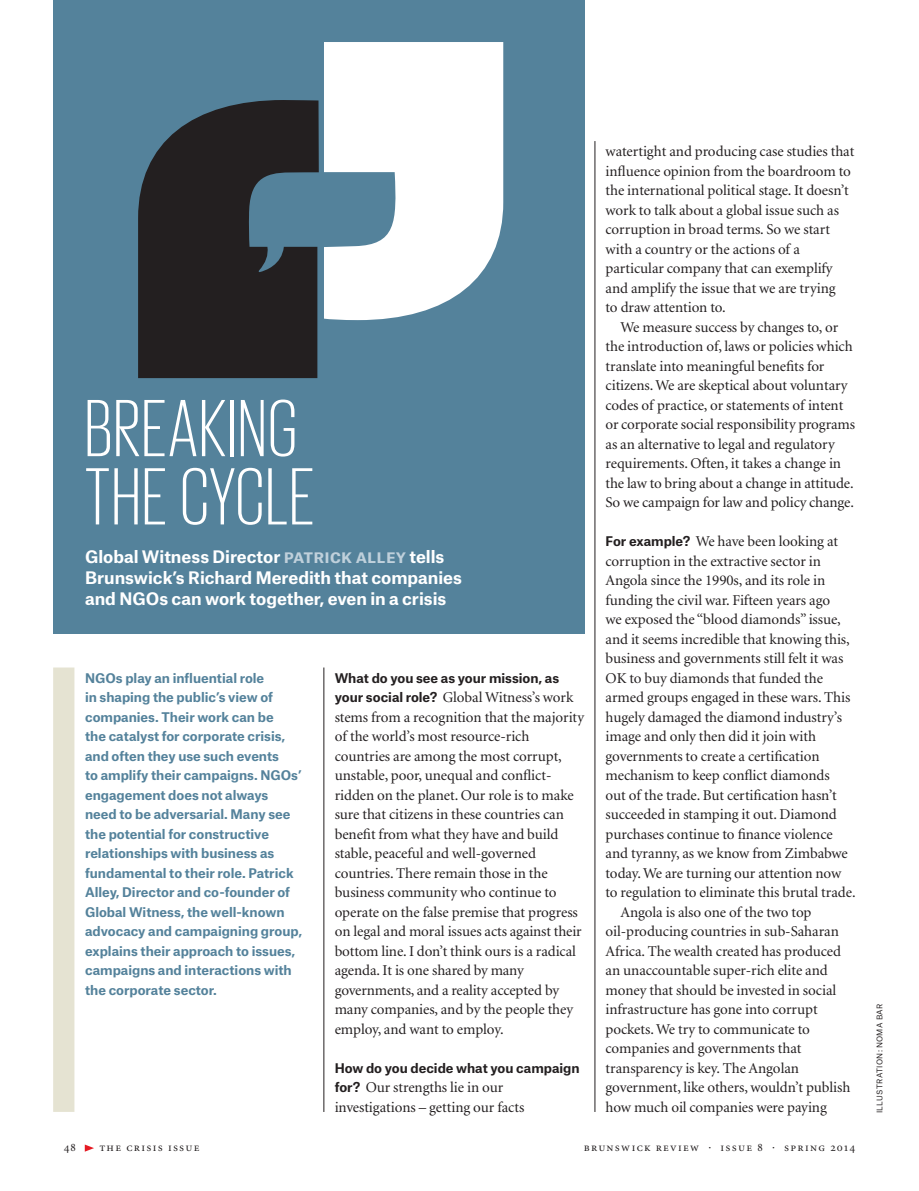
<style>
.page{position:relative;width:919px;height:1191px;background:#fff}
.page>*{position:absolute;margin:0;border:0;box-sizing:border-box;transform-origin:0 0}
.BR_Minion_BODYCOPY{font:300 82.8px "Giorgio Sans";letter-spacing:.025em;color:#fff}
.t1{font:700 16.5px/21px "Atlas Grotesk";color:#fff}
.BR_Atlas_Grotesk_bod{font:15px/19.5px "Minion";letter-spacing:-.005em;color:#231f20}
.BR_Minion_BODYCOPY-2{font:15px/19.5px "Minion";letter-spacing:-.005em;color:#231f20}
.BR_Atlas_Grotesk_bod-2{font:700 12.75px/19.5px "Atlas Grotesk";color:#54829b}
.BR_Atlas_Grotesk_bod-3{font:700 12.75px "Atlas Grotesk";color:#231f20}
.t2{font:12px "Minion Regular SC";letter-spacing:.105em;color:#231f20}
.BR_Atlas_Grotesk_GUT{font:7.5px "Atlas Grotesk";letter-spacing:.045em;color:#231f20}
.s1{color:#bfd0db}
.s2{font-family:"Atlas Grotesk";font-weight:700;font-size:12.75px}
</style>
<div class="page">
<svg style="left:85px;top:1144px;width:9px;height:7px"></svg>
<div style="left:53px;top:0;width:531px;height:634px;background:#54829b"></div>
<svg style="left:138px;top:100px;width:181px;height:278px;fill:#231f20"></svg>
<svg style="left:324px;top:42px;width:179px;height:278px;fill:#fff"></svg>
<hr style="left:594px;top:141px;width:1px;height:971px;background:#231f20">
<hr style="left:323px;top:667px;width:1px;height:445px;background:#231f20">
<div style="left:53px;top:667px;width:21px;height:445px;background:#e5e3d2"></div>
<p class="BR_Minion_BODYCOPY" style="left:85px;top:388px;width:213px">BREAKING</p>
<p class="BR_Minion_BODYCOPY" style="left:85px;top:457px;width:231px">THE CYCLE</p>
<p class="t1" style="left:85px;top:544px;width:378px">Global Witness Director <span class="s1">patrick alley</span> tells<br>Brunswick’s Richard Meredith that companies and NGOs can work together, even in a crisis</p>
<p class="BR_Atlas_Grotesk_bod-2" style="left:85px;top:667px;width:218px">NGOs play an influential role<br>in shaping the public’s view of companies. Their work can be<br>the catalyst for corporate crisis, and often they use such events<br>to amplify their campaigns. NGOs’ engagement does not always need to be adversarial. Many see the potential for constructive relationships with business as fundamental to their role. Patrick<br>Alley, Director and co-founder of<br>Global Witness, the well-known advocacy and campaigning group, explains their approach to issues, campaigns and interactions with the corporate sector.</p>
<p class="BR_Atlas_Grotesk_bod-3" style="left:334px;top:667px;width:226px">What do you see as your mission, as</p>
<p class="BR_Atlas_Grotesk_bod" style="left:334px;top:688px;width:251px"><span class="s2">your social role?</span> Global Witness’s work stems from a recognition that the majority of the world’s most resource-rich countries are among the most corrupt, unstable, poor, unequal and conflict&shy;ridden on the planet. Our role is to make sure that citizens in these countries can benefit from what they have and build stable, peaceful and well-governed countries. There remain those in the business community who continue to operate on the false premise that progress on legal and moral issues acts against their bottom line. I don’t think ours is a radical agenda. It is one shared by many governments, and a reality accepted by many companies, and by the people they employ, and want to employ.</p>
<p class="BR_Atlas_Grotesk_bod-3" style="left:334px;top:1057px;width:246px">How do you decide what you campaign</p>
<p class="BR_Atlas_Grotesk_bod" style="left:334px;top:1078px;width:191px"><span class="s2">for?</span> Our strengths lie in our investigations – getting our facts</p>
<p class="BR_Atlas_Grotesk_bod" style="left:605px;top:142px;width:250px">watertight and producing case studies that influence opinion from the boardroom to the international political stage. It doesn’t work to talk about a global issue such as corruption in broad terms. So we start with a country or the actions of a particular company that can exemplify and amplify the issue that we are trying<br>to draw attention to.</p>
<p class="BR_Minion_BODYCOPY-2" style="left:605px;top:318px;width:251px;text-indent:15px">We measure success by changes to, or the introduction of, laws or policies which translate into meaningful benefits for citizens. We are skeptical about voluntary codes of practice, or statements of intent or corporate social responsibility programs as an alternative to legal and regulatory requirements. Often, it takes a change in the law to bring about a change in attitude.<br>So we campaign for law and policy change.</p>
<p class="BR_Atlas_Grotesk_bod" style="left:605px;top:532px;width:251px"><span class="s2">For example?</span> We have been looking at corruption in the extractive sector in Angola since the 1990s, and its role in funding the civil war. Fifteen years ago<br>we exposed the “blood diamonds” issue, and it seems incredible that knowing this, business and governments still felt it was OK to buy diamonds that funded the armed groups engaged in these wars. This hugely damaged the diamond industry’s image and only then did it join with governments to create a certification mechanism to keep conflict diamonds<br>out of the trade. But certification hasn’t succeeded in stamping it out. Diamond purchases continue to finance violence and tyranny, as we know from Zimbabwe today. We are turning our attention now to regulation to eliminate this brutal trade.</p>
<p class="BR_Minion_BODYCOPY-2" style="left:605px;top:903px;width:246px;text-indent:15px">Angola is also one of the two top oil-producing countries in sub-Saharan Africa. The wealth created has produced an unaccountable super-rich elite and money that should be invested in social infrastructure has gone into corrupt pockets. We try to communicate to companies and governments that transparency is key. The Angolan government, like others, wouldn’t publish how much oil companies were paying</p>
<p class="t2" style="left:64px;top:1141px;width:13px">48</p>
<p class="t2" style="left:99px;top:1141px;width:102px">the crisis issue</p>
<p class="t2" style="left:584px;top:1141px;width:273px">brunswick review · issue 8 · spring 2014</p>
<p class="BR_Atlas_Grotesk_GUT" style="left:873px;top:1113px;width:111px;rotate:-90deg">ILLUSTRATION: NOMA BAR</p>
</div>
